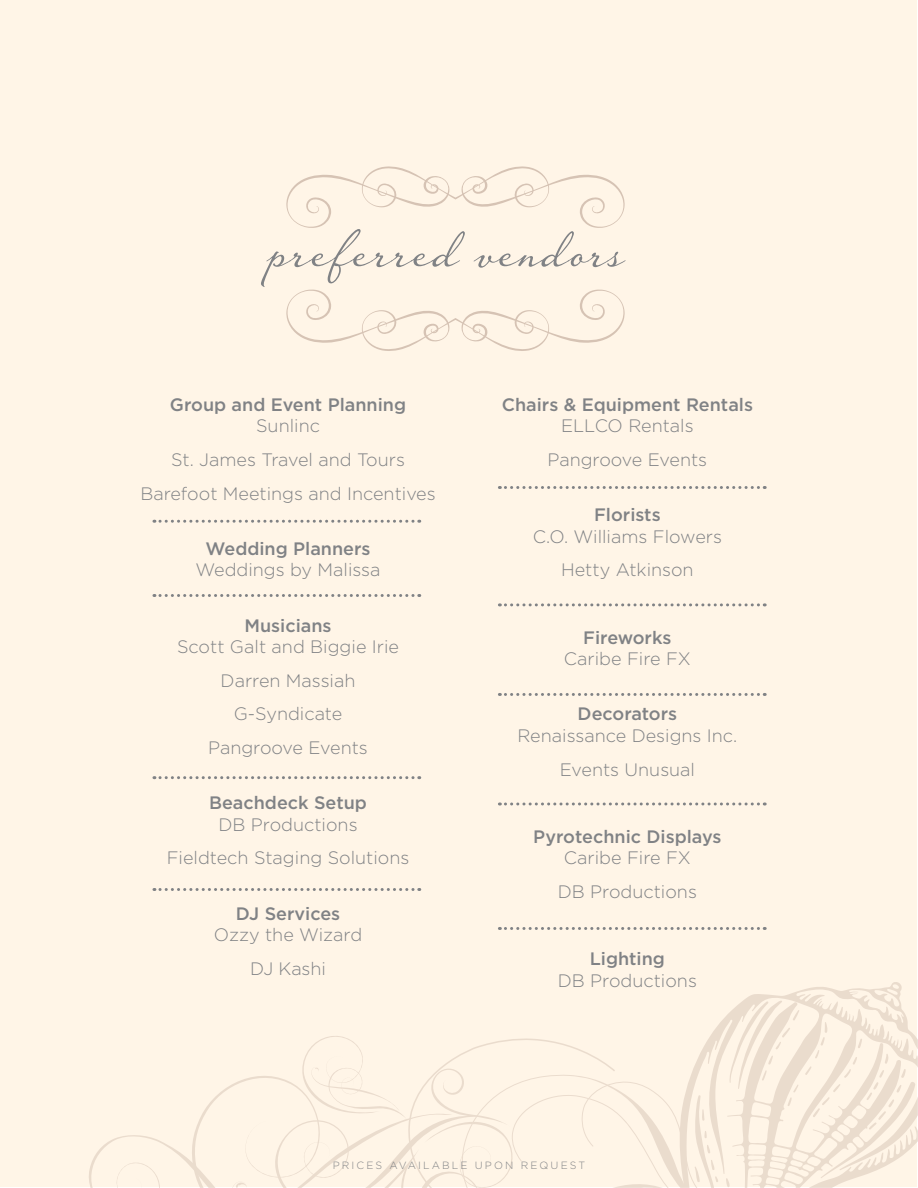
<style>
.page{position:relative;width:918px;height:1188px;background:#fff}
.page>*{position:absolute;margin:0;border:0;box-sizing:border-box;transform-origin:0 0}
.t1{font:73.5px "Hiatus";color:#808285}
.t2{font:300 18px/33.6px "Gotham";color:#808285;text-align:center}
.t3{font:500 18px "Gotham";color:#808285}
.t4{font:300 10.5px "Gotham";letter-spacing:.2em;color:#808285}
</style>
<div class="page">
<div style="left:1px;top:1px;width:916px;height:1186px;background:#fff5e7"></div>
<svg style="left:744px;top:982px;width:174px;height:170px"></svg>
<svg style="left:89px;top:1000px;width:817px;height:188px"></svg>
<svg style="left:286px;top:289px;width:339px;height:62px"></svg>
<svg style="left:286px;top:166px;width:339px;height:62px"></svg>
<svg style="left:499px;top:603px;width:266px;height:3px"></svg>
<svg style="left:499px;top:486px;width:266px;height:3px"></svg>
<svg style="left:154px;top:520px;width:266px;height:3px"></svg>
<svg style="left:154px;top:594px;width:266px;height:3px"></svg>
<svg style="left:154px;top:776px;width:266px;height:3px"></svg>
<svg style="left:154px;top:888px;width:266px;height:3px"></svg>
<svg style="left:499px;top:693px;width:266px;height:3px"></svg>
<svg style="left:499px;top:802px;width:266px;height:4px"></svg>
<svg style="left:499px;top:927px;width:266px;height:3px"></svg>
<h1 class="t1" style="left:267px;top:198px;width:361px">preferred vendors</h1>
<p class="t3" style="left:170px;top:394px;width:238px">Group and Event Planning</p>
<p class="t2" style="left:140px;top:409px;width:297px">Sunlinc<br>St. James Travel and Tours<br>Barefoot Meetings and Incentives</p>
<p class="t3" style="left:206px;top:538px;width:167px">Wedding Planners</p>
<p class="t2" style="left:196px;top:553px;width:187px">Weddings by Malissa</p>
<p class="t3" style="left:245px;top:615px;width:89px">Musicians</p>
<p class="t2" style="left:177px;top:630px;width:223px">Scott Galt and Biggie Irie<br>Darren Massiah<br>G-Syndicate<br>Pangroove Events</p>
<p class="t3" style="left:209px;top:793px;width:159px">Beachdeck Setup</p>
<p class="t2" style="left:167px;top:807px;width:244px">DB Productions<br>Fieldtech Staging Solutions</p>
<p class="t3" style="left:236px;top:903px;width:106px">DJ Services</p>
<p class="t2" style="left:214px;top:918px;width:150px">Ozzy the Wizard<br>DJ Kashi</p>
<p class="t3" style="left:502px;top:394px;width:253px">Chairs &amp; Equipment Rentals</p>
<p class="t2" style="left:548px;top:409px;width:161px">ELLCO Rentals<br>Pangroove Events</p>
<p class="t3" style="left:594px;top:505px;width:68px">Florists</p>
<p class="t2" style="left:533px;top:519px;width:191px">C.O. Williams Flowers<br>Hetty Atkinson</p>
<p class="t3" style="left:583px;top:627px;width:90px">Fireworks</p>
<p class="t2" style="left:564px;top:642px;width:128px">Caribe Fire FX</p>
<p class="t3" style="left:578px;top:704px;width:101px">Decorators</p>
<p class="t2" style="left:517px;top:719px;width:221px">Renaissance Designs Inc.<br>Events Unusual</p>
<p class="t3" style="left:533px;top:826px;width:190px">Pyrotechnic Displays</p>
<p class="t2" style="left:558px;top:841px;width:141px">Caribe Fire FX<br>DB Productions</p>
<p class="t3" style="left:590px;top:949px;width:77px">Lighting</p>
<p class="t2" style="left:558px;top:963px;width:141px">DB Productions</p>
<p class="t4" style="left:333px;top:1159px;width:254px">PRICES AVAILABLE UPON REQUEST</p>
</div>
